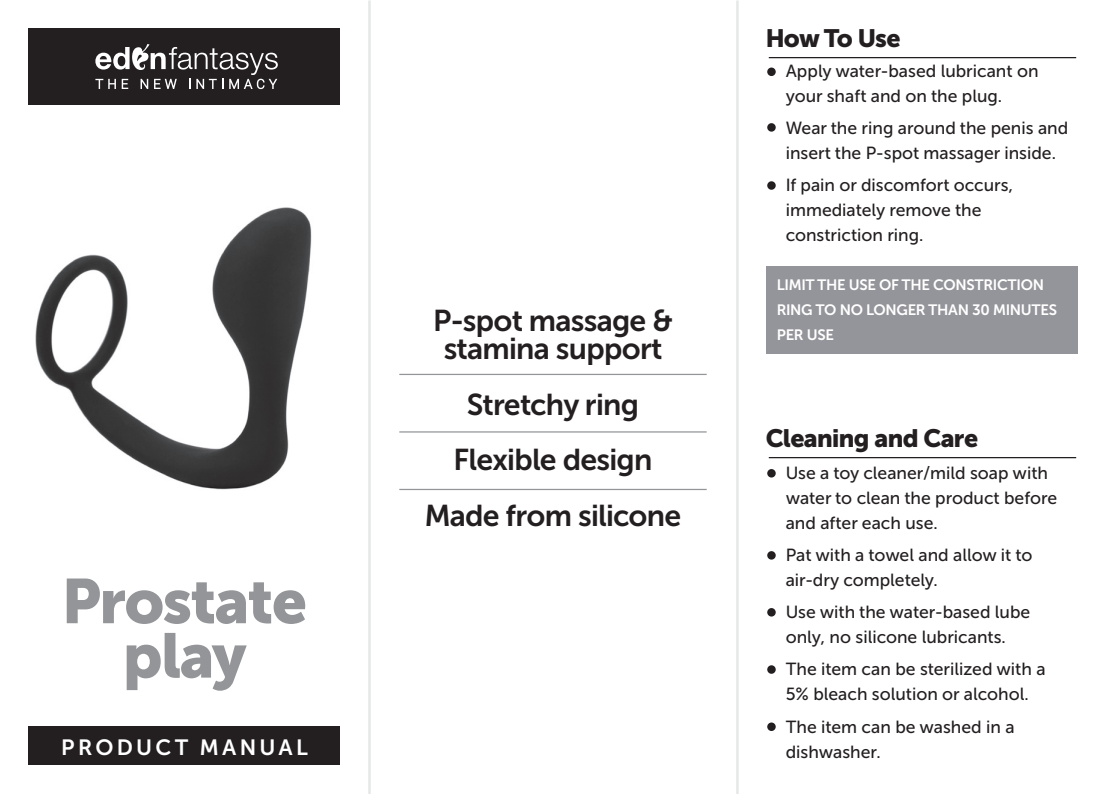
<style>
.page{position:relative;width:1106px;height:794px;background:#fff}
.page>*{position:absolute;margin:0;border:0;box-sizing:border-box;transform-origin:0 0}
.t1{font:62.5px/54.2px "Museo Sans Cyrl 900";letter-spacing:-.025em;color:#939598;text-align:center}
.t2{font:30px/55.8px "Museo Sans Cyrl 700";letter-spacing:-.025em;color:#231f20;text-align:center}
.t3{font:25px "Museo Sans Cyrl 900";letter-spacing:-.025em;color:#231f20}
.t4{font:22px "Museo Sans Cyrl 700";letter-spacing:.15em;color:#fff}
.t5{font:17.5px/25px "Museo Sans Cyrl 500";color:#231f20}
.t6{font:15px/25px "Museo Sans Cyrl 700";letter-spacing:-.02em;color:#fff}
</style>
<div class="page">
<div style="left:28px;top:726px;width:312px;height:39px;background:#231f20"></div>
<div style="left:28px;top:28px;width:312px;height:77px;background:#231f20"></div>
<svg style="left:95px;top:44px;width:183px;height:45px"></svg>
<hr style="left:768px;top:57px;width:308px;height:1px;background:#231f20">
<hr style="left:768px;top:457px;width:308px;height:1px;background:#231f20">
<hr style="left:399px;top:374px;width:307px;height:1px;background:#939598">
<img style="left:35px;top:207px;width:277px;height:283px">
<div style="left:767px;top:551px;width:8px;height:8px;background:#231f20;border-radius:50%"></div>
<div style="left:767px;top:665px;width:8px;height:9px;background:#231f20;border-radius:50%"></div>
<div style="left:767px;top:722px;width:8px;height:9px;background:#231f20;border-radius:50%"></div>
<div style="left:767px;top:469px;width:8px;height:8px;background:#231f20;border-radius:50%"></div>
<div style="left:765px;top:266px;width:312px;height:87px;background:#94959a"></div>
<div style="left:767px;top:68px;width:8px;height:8px;background:#231f20;border-radius:50%"></div>
<div style="left:767px;top:123px;width:8px;height:9px;background:#231f20;border-radius:50%"></div>
<div style="left:767px;top:181px;width:8px;height:9px;background:#231f20;border-radius:50%"></div>
<hr style="left:399px;top:431px;width:307px;height:1px;background:#939598">
<hr style="left:399px;top:489px;width:307px;height:1px;background:#939598">
<div style="left:767px;top:608px;width:8px;height:8px;background:#231f20;border-radius:50%"></div>
<hr style="left:368px;top:0;width:3px;height:794px;background:#e5e8e7">
<hr style="left:736px;top:0;width:2px;height:794px;background:#e5e8e7">
<h1 class="t1" style="left:62px;top:574px;width:247px">Prostate play</h1>
<p class="t4" style="left:61px;top:735px;width:248px">PRODUCT MANUAL</p>
<h2 class="t2" style="left:433px;top:307px;width:241px;line-height:27.5px">P-spot massage &amp; stamina support</h2>
<h2 class="t2" style="left:425px;top:376px;width:258px">Stretchy ring<br>Flexible design<br>Made from silicone</h2>
<h3 class="t3" style="left:765px;top:24px;width:136px">How To Use</h3>
<p class="t5" style="left:785px;top:58px;width:254px">Apply water-based lubricant on your shaft and on the plug.</p>
<p class="t5" style="left:785px;top:115px;width:284px">Wear the ring around the penis and insert the P-spot massager inside.</p>
<p class="t5" style="left:785px;top:172px;width:229px">If pain or discomfort occurs, immediately remove the constriction ring.</p>
<p class="t6" style="left:776px;top:272px;width:282px">LIMIT THE USE OF THE CONSTRICTION<br>RING TO NO LONGER THAN 30 MINUTES<br>PER USE</p>
<h3 class="t3" style="left:765px;top:424px;width:214px">Cleaning and Care</h3>
<p class="t5" style="left:785px;top:461px;width:273px">Use a toy cleaner/mild soap with water to clean the product before and after each use.</p>
<p class="t5" style="left:785px;top:543px;width:248px">Pat with a towel and allow it to air-dry completely.</p>
<p class="t5" style="left:785px;top:600px;width:246px">Use with the water-based lube only, no silicone lubricants.</p>
<p class="t5" style="left:785px;top:657px;width:261px">The item can be sterilized with a<br>5% bleach solution or alcohol.</p>
<p class="t5" style="left:785px;top:714px;width:230px">The item can be washed in a dishwasher.</p>
</div>
